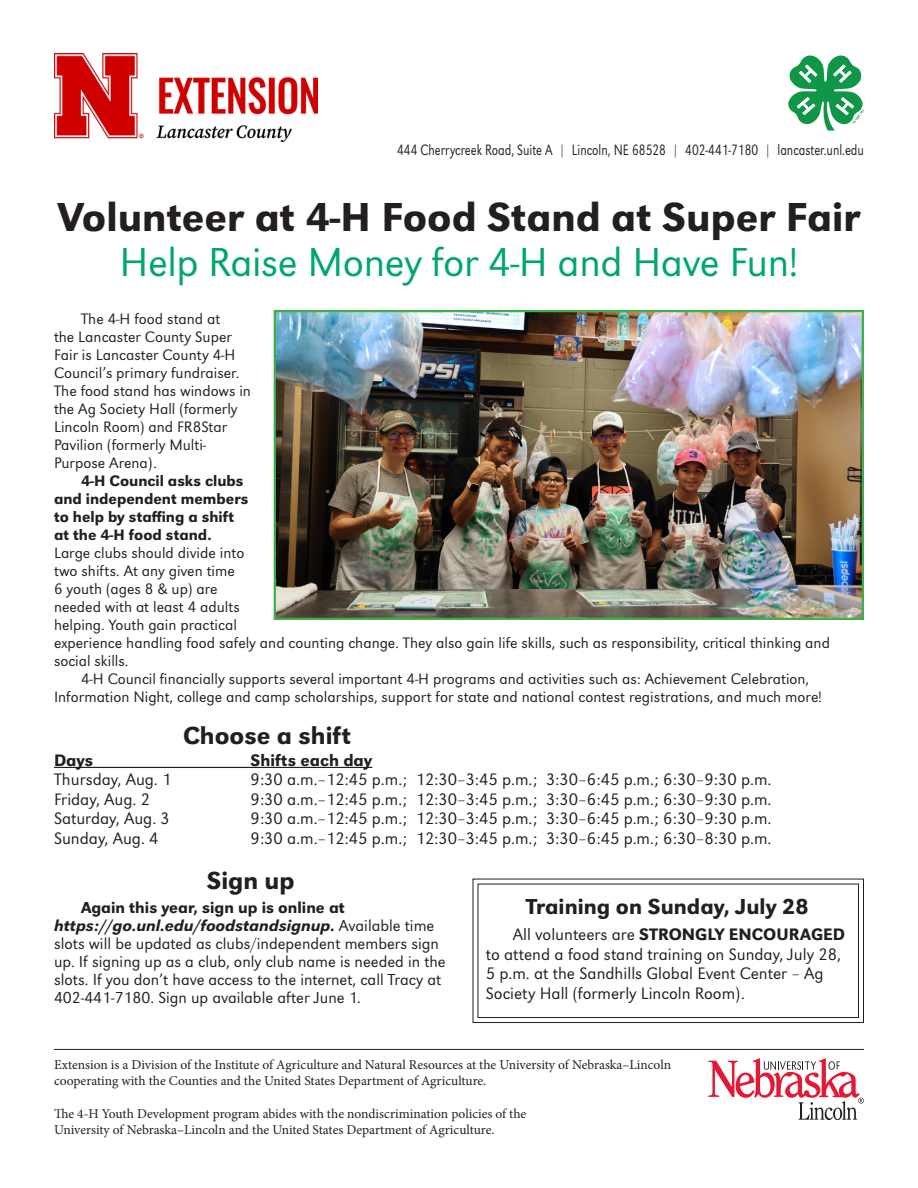
<style>
.page{position:relative;width:918px;height:1188px;background:#fff}
.page>*{position:absolute;margin:0;border:0;box-sizing:border-box;transform-origin:0 0}
.Headline_--_UNL_Toolbox{font:500 42px "URW Grotesk";color:#231f20}
.Headline_--_UNL_Toolbox-2{font:300 42px "URW Grotesk";letter-spacing:-.01em;color:#00a670}
.Subhead_--_UNL_Toolbox{font:500 25.5px "URW Grotesk";color:#231f20}
.Subhead_--_UNL_Toolbox-2{font:500 22.5px "URW Grotesk";color:#231f20}
.Body_text_--_UNL_Toolbox{font:300 17.25px/19.5px "URW Grotesk";color:#231f20}
.t1{font:500 17.25px "URW Grotesk";color:#231f20}
.t2{font:300 16.5px/18px "URW Grotesk";color:#231f20}
.Body_text_--_UNL_Toolbox-2{font:300 15.75px/18px "URW Grotesk";color:#231f20}
.Contact_info{font:300 15.6px "URW Grotesk";color:#231f20;scale:.8 1}
.t3{font:13.5px/16.2px "Minion Pro";letter-spacing:-.005em;color:#231f20}
.s1{font-weight:500}
.s2{font-family:"URW Grotesk Med Ita";font-weight:400}
</style>
<div class="page">
<hr style="left:54px;top:767px;width:318px;height:1px;background:#231f20">
<svg style="left:472px;top:878px;width:392px;height:145px"></svg>
<div style="left:477px;top:884px;width:382px;height:134px;border:1px solid #231f20"></div>
<hr style="left:54px;top:1049px;width:810px;height:1px;background:#231f20">
<svg style="left:708px;top:1058px;width:156px;height:62px"></svg>
<img style="left:277px;top:313px;width:584px;height:304px">
<div style="left:274px;top:310px;width:590px;height:310px;border:2px solid #40ae49"></div>
<svg style="left:788px;top:56px;width:76px;height:75px"></svg>
<img style="left:54px;top:54px;width:263px;height:87px">
<p class="Contact_info" style="left:397px;top:141px;width:585px">444 Cherrycreek Road, Suite A | Lincoln, NE 68528 | 402-441-7180 | lancaster.unl.edu</p>
<p class="Headline_--_UNL_Toolbox" style="left:57px;top:193px;width:805px">Volunteer at 4-H Food Stand at Super Fair</p>
<p class="Headline_--_UNL_Toolbox-2" style="left:119px;top:238px;width:681px">Help Raise Money for 4-H and Have Fun!</p>
<p class="Body_text_--_UNL_Toolbox-2" style="left:54px;top:310px;width:199px;text-indent:27px">The 4-H food stand at<br>the Lancaster County Super<br>Fair is Lancaster County 4-H<br>Council’s primary fundraiser.<br>The food stand has windows in the Ag Society Hall (formerly<br>Lincoln Room) and FR8Star<br>Pavilion (formerly Multi-<br>Purpose Arena).</p>
<p class="Body_text_--_UNL_Toolbox-2" style="left:54px;top:472px;width:778px;text-indent:27px"><span class="s1">4-H Council asks clubs<br>and independent members<br>to help by staffing a shift<br>at the 4-H food stand.<br></span>Large clubs should divide into<br>two shifts. At any given time<br>6 youth (ages 8 &amp; up) are<br>needed with at least 4 adults<br>helping. Youth gain practical<br>experience handling food safely and counting change. They also gain life skills, such as responsibility, critical thinking and social skills.</p>
<p class="Body_text_--_UNL_Toolbox-2" style="left:54px;top:670px;width:770px;text-indent:27px">4-H Council financially supports several important 4-H programs and activities such as: Achievement Celebration,<br>Information Night, college and camp scholarships, support for state and national contest registrations, and much more!</p>
<p class="Subhead_--_UNL_Toolbox" style="left:183px;top:721px;width:169px">Choose a shift</p>
<p class="t1" style="left:54px;top:750px;width:41px">Days</p>
<p class="t1" style="left:250px;top:750px;width:123px">Shifts each day</p>
<p class="Body_text_--_UNL_Toolbox" style="left:54px;top:770px;width:119px">Thursday, Aug. 1</p>
<p class="Body_text_--_UNL_Toolbox" style="left:250px;top:770px;width:523px">9:30 a.m.–12:45 p.m.; 12:30–3:45 p.m.; 3:30–6:45 p.m.; 6:30–9:30 p.m.</p>
<p class="Body_text_--_UNL_Toolbox" style="left:54px;top:790px;width:98px">Friday, Aug. 2</p>
<p class="Body_text_--_UNL_Toolbox" style="left:250px;top:790px;width:523px">9:30 a.m.–12:45 p.m.; 12:30–3:45 p.m.; 3:30–6:45 p.m.; 6:30–9:30 p.m.</p>
<p class="Body_text_--_UNL_Toolbox" style="left:54px;top:809px;width:117px">Saturday, Aug. 3</p>
<p class="Body_text_--_UNL_Toolbox" style="left:250px;top:809px;width:523px">9:30 a.m.–12:45 p.m.; 12:30–3:45 p.m.; 3:30–6:45 p.m.; 6:30–9:30 p.m.</p>
<p class="Body_text_--_UNL_Toolbox" style="left:54px;top:829px;width:106px">Sunday, Aug. 4</p>
<p class="Body_text_--_UNL_Toolbox" style="left:250px;top:829px;width:523px">9:30 a.m.–12:45 p.m.; 12:30–3:45 p.m.; 3:30–6:45 p.m.; 6:30–8:30 p.m.</p>
<p class="Subhead_--_UNL_Toolbox" style="left:207px;top:865px;width:89px">Sign up</p>
<p class="t2" style="left:54px;top:899px;width:393px;text-indent:27px"><span class="s1">Again this year, sign up is online at </span><span class="s2">https://go.unl.edu/foodstandsignup</span><span class="s1">.</span> Available time slots will be updated as clubs/independent members sign up. If signing up as a club, only club name is needed in the slots. If you don’t have access to the internet, call Tracy at 402-441-7180. Sign up available after June 1.</p>
<p class="Subhead_--_UNL_Toolbox-2" style="left:526px;top:894px;width:284px">Training on Sunday, July 28</p>
<p class="Body_text_--_UNL_Toolbox" style="left:486px;top:925px;width:361px;text-indent:27px">All volunteers are <span class="s1">STRONGLY ENCOURAGED </span>to attend a food stand training on Sunday, July 28, 5 p.m. at the Sandhills Global Event Center – Ag Society Hall (formerly Lincoln Room).</p>
<p class="t3" style="left:54px;top:1057px;width:619px">Extension is a Division of the Institute of Agriculture and Natural Resources at the University of Nebraska–Lincoln cooperating with the Counties and the United States Department of Agriculture.</p>
<p class="t3" style="left:54px;top:1105px;width:474px">The 4-H Youth Development program abides with the nondiscrimination policies of the<br>University of Nebraska–Lincoln and the United States Department of Agriculture.</p>
</div>
